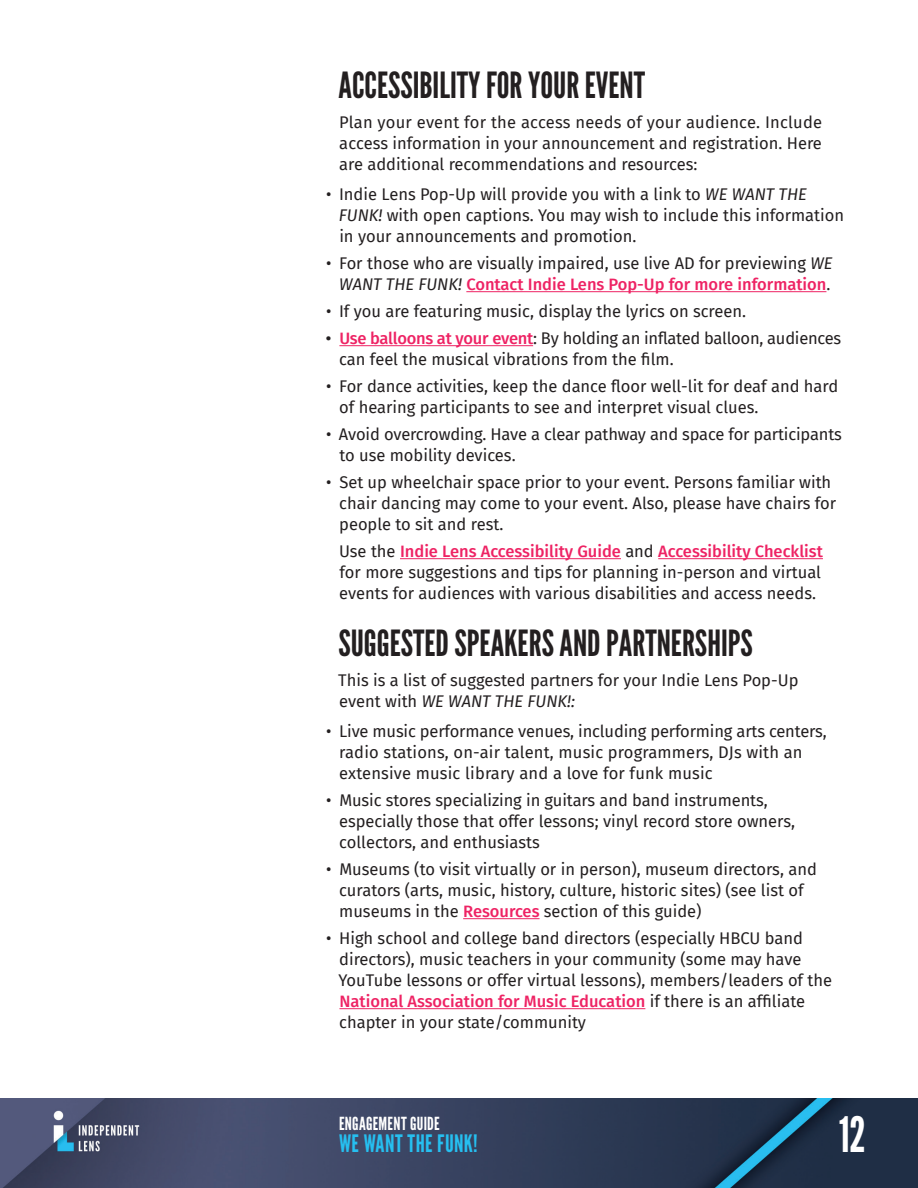
<style>
.page{position:relative;width:918px;height:1188px;background:#fff}
.page>*{position:absolute;margin:0;border:0;box-sizing:border-box;transform-origin:0 0}
.t1{font:48.75px "League Gothic";color:#fff;scale:.94 1}
.t2{font:36px "League Gothic";color:#231f20}
.t3{font:24px "League Gothic";letter-spacing:.02em;color:#26bff0}
.t4{font:18px "League Gothic";letter-spacing:.01em;color:#fff}
.t5{font:16.5px/21px "Fira Sans";color:#231f20}
.s1{font-style:italic}
.s2{font-weight:500;color:#ee2364}
.s3{font-weight:500}
</style>
<div class="page">
<img style="left:0;top:1098px;width:918px;height:90px">
<hr style="left:466px;top:291px;width:360px;height:1px;background:#ee2364">
<hr style="left:339px;top:345px;width:194px;height:1px;background:#ee2364">
<hr style="left:400px;top:558px;width:221px;height:1px;background:#ee2364">
<hr style="left:658px;top:558px;width:165px;height:1px;background:#ee2364">
<hr style="left:463px;top:918px;width:77px;height:1px;background:#ee2364">
<hr style="left:339px;top:1008px;width:306px;height:1px;background:#ee2364">
<h2 class="t2" style="left:339px;top:64px;width:308px">ACCESSIBILITY FOR YOUR EVENT</h2>
<p class="t5" style="left:339px;top:112px;width:485px;text-align:justify">Plan your event for the access needs of your audience. Include access information in your announcement and registration. Here are additional recommendations and resources:</p>
<p class="t5" style="left:339px;top:184px;width:507px;text-indent:-13px">• Indie Lens Pop-Up will provide you with a link to <span class="s1">WE WANT THE<br>FUNK!</span> with open captions. You may wish to include this information in your announcements and promotion.</p>
<p class="t5" style="left:326px;top:253px;width:508px;text-align:right">• For those who are visually impaired, use live AD for previewing <span class="s1">WE<br>WANT THE FUNK!</span> <span class="s2">Contact Indie Lens Pop-Up for more information</span>.</p>
<p class="t5" style="left:326px;top:301px;width:422px">• If you are featuring music, display the lyrics on screen.</p>
<p class="t5" style="left:339px;top:328px;width:504px;text-indent:-13px"><span class="s3">•</span> <span class="s2">Use balloons at your event</span>: By holding an inflated balloon, audiences can feel the musical vibrations from the film.</p>
<p class="t5" style="left:339px;top:376px;width:501px;text-indent:-13px">• For dance activities, keep the dance floor well-lit for deaf and hard of hearing participants to see and interpret visual clues.</p>
<p class="t5" style="left:339px;top:424px;width:504px;text-indent:-13px">• Avoid overcrowding. Have a clear pathway and space for participants to use mobility devices.</p>
<p class="t5" style="left:339px;top:472px;width:499px;text-indent:-13px">• Set up wheelchair space prior to your event. Persons familiar with chair dancing may come to your event. Also, please have chairs for people to sit and rest.</p>
<p class="t5" style="left:339px;top:541px;width:485px;text-align:justify">Use the <span class="s2">Indie Lens Accessibility Guide</span> and <span class="s2">Accessibility Checklist </span>for more suggestions and tips for planning in-person and virtual events for audiences with various disabilities and access needs.</p>
<h2 class="t2" style="left:338px;top:622px;width:416px">SUGGESTED SPEAKERS AND PARTNERSHIPS</h2>
<p class="t5" style="left:338px;top:670px;width:462px">This is a list of suggested partners for your Indie Lens Pop-Up event with <span class="s1">WE WANT THE FUNK!:</span></p>
<p class="t5" style="left:339px;top:721px;width:489px;text-indent:-13px">• Live music performance venues, including performing arts centers, radio stations, on-air talent, music programmers, DJs with an extensive music library and a love for funk music</p>
<p class="t5" style="left:339px;top:790px;width:457px;text-indent:-13px">• Music stores specializing in guitars and band instruments, especially those that offer lessons; vinyl record store owners, collectors, and enthusiasts</p>
<p class="t5" style="left:339px;top:859px;width:479px;text-indent:-13px">• Museums (to visit virtually or in person), museum directors, and curators (arts, music, history, culture, historic sites) (see list of museums in the <span class="s2">Resources</span> section of this guide)</p>
<p class="t5" style="left:339px;top:928px;width:495px;text-indent:-12px">• High school and college band directors (especially HBCU band directors), music teachers in your community (some may have YouTube lessons or offer virtual lessons), members/leaders of the <span class="s2">National Association for Music Education</span> if there is an affiliate chapter in your state/community</p>
<p class="t4" style="left:339px;top:1112px;width:102px">ENGAGEMENT GUIDE</p>
<h3 class="t3" style="left:339px;top:1129px;width:140px">WE WANT THE FUNK!</h3>
<h1 class="t1" style="left:839px;top:1106px;width:30px">12</h1>
</div>
